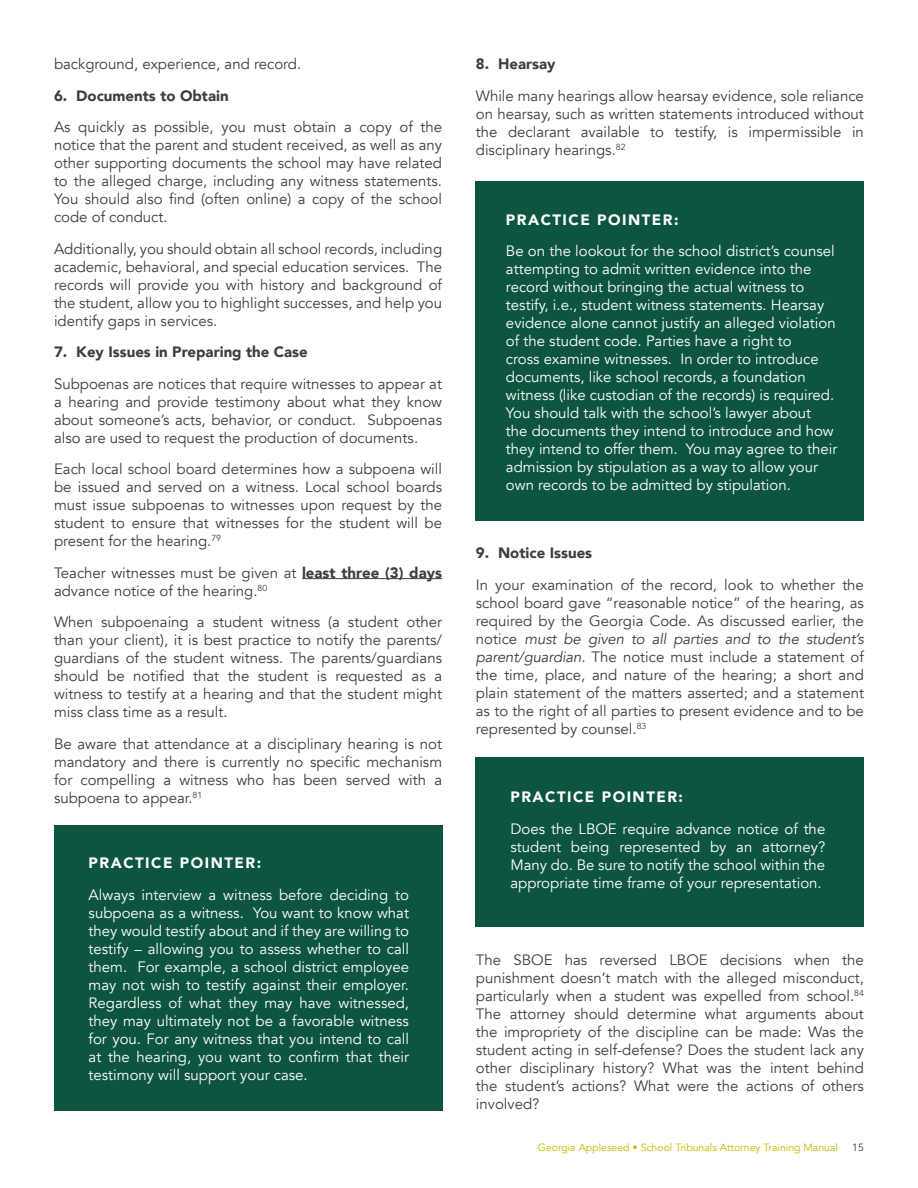
<style>
.page{position:relative;width:918px;height:1188px;background:#fff}
.page>*{position:absolute;margin:0;border:0;box-sizing:border-box;transform-origin:0 0}
.t1{font:15px/18px "Avenir";color:#3e3e3f;text-align:justify}
.t2{font:15px/18px "Avenir";color:#fff;text-align:justify}
.t3{font:900 15px "Avenir";color:#3e3e3f}
.t4{font:900 15px "Avenir";letter-spacing:.1em;color:#fff}
.t5{font:10.5px "Avenir";color:#c0bc00}
.t6{font:10.5px "Avenir";color:#3e3e3f}
.s1{font-weight:900}
.s2{font-style:italic}
</style>
<div class="page">
<hr style="left:302px;top:578px;width:140px;height:1px;background:#3e3e3f">
<div style="left:54px;top:826px;width:388px;height:285px;background:#0d5540"></div>
<div style="left:476px;top:181px;width:388px;height:339px;background:#0d5540"></div>
<div style="left:476px;top:757px;width:388px;height:170px;background:#0d5540"></div>
<p class="t1" style="left:54px;top:55px;width:249px">background, experience, and record.</p>
<p class="t3" style="left:54px;top:82px;width:176px">6. Documents to Obtain</p>
<p class="t1" style="left:54px;top:118px;width:390px">As quickly as possible, you must obtain a copy of the notice that the parent and student received, as well as any other supporting documents the school may have related to the alleged charge, including any witness statements.<br>You should also find (often online) a copy of the school code of conduct.</p>
<p class="t1" style="left:54px;top:240px;width:390px">Additionally, you should obtain all school records, including academic, behavioral, and special education services. The records will provide you with history and background of the student, allow you to highlight successes, and help you identify gaps in services.</p>
<p class="t3" style="left:54px;top:339px;width:255px">7. Key Issues in Preparing the Case</p>
<p class="t1" style="left:54px;top:375px;width:390px">Subpoenas are notices that require witnesses to appear at a hearing and provide testimony about what they know about someone’s acts, behavior, or conduct. Subpoenas also are used to request the production of documents.</p>
<p class="t1" style="left:54px;top:460px;width:390px">Each local school board determines how a subpoena will be issued and served on a witness. Local school boards must issue subpoenas to witnesses upon request by the student to ensure that witnesses for the student will be present for the hearing.<sup>79</sup></p>
<p class="t1" style="left:54px;top:564px;width:390px">Teacher witnesses must be given at <span class="s1">least three (3) days </span>advance notice of the hearing.<sup>80</sup></p>
<p class="t1" style="left:54px;top:613px;width:390px">When subpoenaing a student witness (a student other than your client), it is best practice to notify the parents/ guardians of the student witness. The parents/guardians should be notified that the student is requested as a witness to testify at a hearing and that the student might miss class time as a result.</p>
<p class="t1" style="left:54px;top:735px;width:390px">Be aware that attendance at a disciplinary hearing is not mandatory and there is currently no specific mechanism for compelling a witness who has been served with a subpoena to appear.<sup>81</sup></p>
<p class="t4" style="left:89px;top:850px;width:174px">PRACTICE POINTER:</p>
<p class="t2" style="left:89px;top:886px;width:322px">Always interview a witness before deciding to subpoena as a witness. You want to know what they would testify about and if they are willing to testify – allowing you to assess whether to call them. For example, a school district employee may not wish to testify against their employer.<br>Regardless of what they may have witnessed, they may ultimately not be a favorable witness for you. For any witness that you intend to call at the hearing, you want to confirm that their testimony will support your case.</p>
<p class="t3" style="left:476px;top:51px;width:81px">8. Hearsay</p>
<p class="t1" style="left:476px;top:87px;width:390px">While many hearings allow hearsay evidence, sole reliance on hearsay, such as written statements introduced without the declarant available to testify, is impermissible in disciplinary hearings.<sup>82</sup></p>
<p class="t4" style="left:506px;top:207px;width:174px">PRACTICE POINTER:</p>
<p class="t2" style="left:506px;top:242px;width:333px;text-align:left">Be on the lookout for the school district’s counsel attempting to admit written evidence into the record without bringing the actual witness to testify, i.e., student witness statements. Hearsay evidence alone cannot justify an alleged violation of the student code. Parties have a right to<br>cross examine witnesses. In order to introduce documents, like school records, a foundation witness (like custodian of the records) is required.<br>You should talk with the school’s lawyer about<br>the documents they intend to introduce and how they intend to offer them. You may agree to their admission by stipulation as a way to allow your own records to be admitted by stipulation.</p>
<p class="t3" style="left:476px;top:540px;width:118px">9. Notice Issues</p>
<p class="t1" style="left:476px;top:576px;width:390px">In your examination of the record, look to whether the school board gave “reasonable notice” of the hearing, as required by the Georgia Code. As discussed earlier, the notice <span class="s2">must be given to all parties and to the student’s parent/guardian</span>. The notice must include a statement of the time, place, and nature of the hearing; a short and plain statement of the matters asserted; and a statement as to the right of all parties to present evidence and to be represented by counsel.<sup>83</sup></p>
<p class="t4" style="left:510px;top:784px;width:174px">PRACTICE POINTER:</p>
<p class="t2" style="left:510px;top:820px;width:316px">Does the LBOE require advance notice of the student being represented by an attorney?<br>Many do. Be sure to notify the school within the appropriate time frame of your representation.</p>
<p class="t1" style="left:476px;top:951px;width:390px">The SBOE has reversed LBOE decisions when the punishment doesn’t match with the alleged misconduct, particularly when a student was expelled from school.<sup>84<br></sup>The attorney should determine what arguments about the impropriety of the discipline can be made: Was the student acting in self-defense? Does the student lack any other disciplinary history? What was the intent behind the student’s actions? What were the actions of others involved?</p>
<p class="t5" style="left:538px;top:1142px;width:302px">Georgia Appleseed • School Tribunals Attorney Training Manual</p>
<p class="t6" style="left:852px;top:1142px;width:13px">15</p>
</div>
